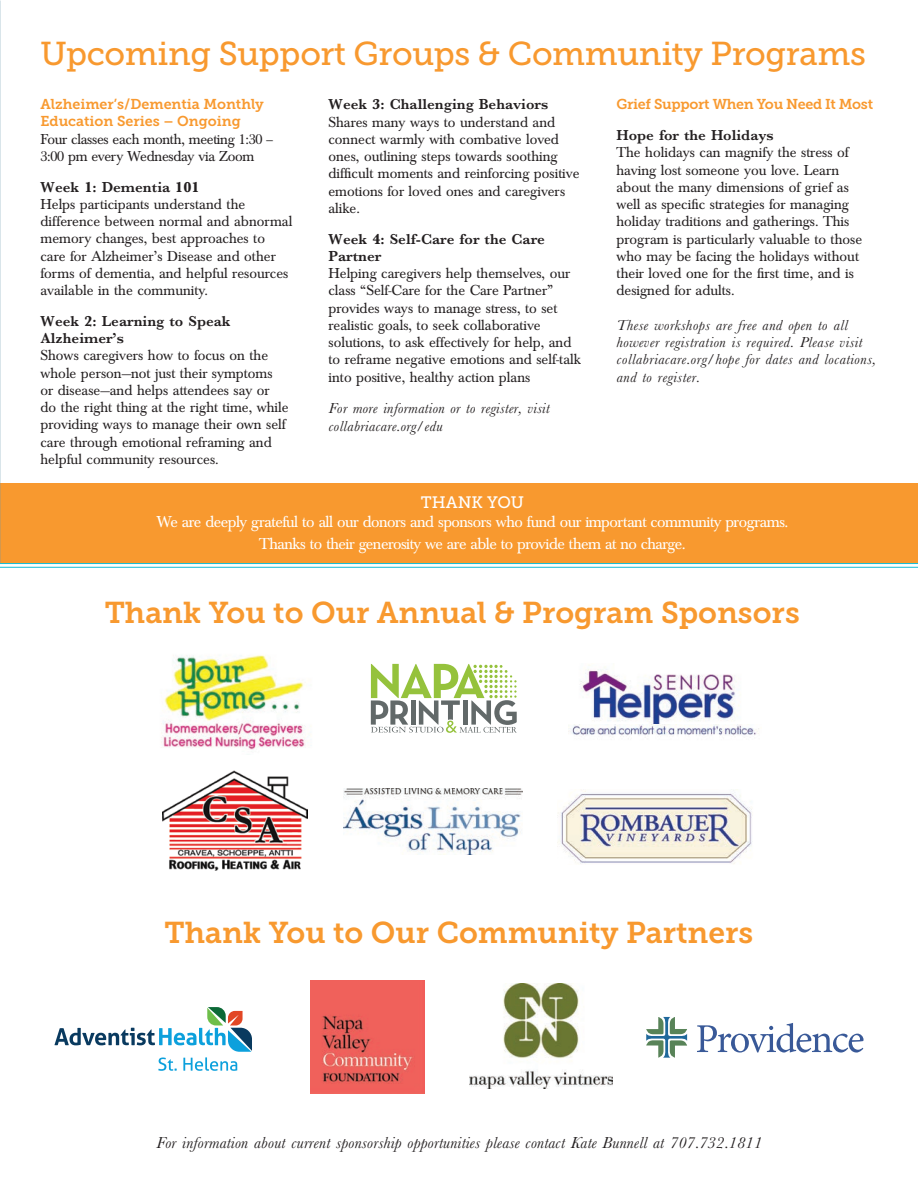
<style>
.page{position:relative;width:918px;height:1188px;background:#fff}
.page>*{position:absolute;margin:0;border:0;box-sizing:border-box;transform-origin:0 0}
.t1{font:33px "Museo Slab 500";letter-spacing:-.01em;color:#f8992f}
.t2{font:30px "Museo Slab 700";color:#f8992f}
.t3{font:16.5px/21.8px "Baskerville";letter-spacing:-.03em;color:#fff;text-align:center}
.t4{font:italic 16.5px "M Baskerville";letter-spacing:.01em;color:#231f20}
.t5{font:16.5px "Museo Slab 500";color:#fff}
.t6{font:15px/17.2px "Baskerville";color:#231f20}
.t7{font:italic 15px/17.2px "M Baskerville";letter-spacing:.03em;color:#231f20}
.t8{font:600 15px/17.2px "M Baskerville";color:#231f20}
.t9{font:15px/17.2px "Baskerville";letter-spacing:-.02em;color:#231f20}
.t10{font:14.25px/17.1px "Museo Slab 700";color:#f8992f}
.t11{font:14.25px "Museo Slab 700";letter-spacing:-.02em;color:#f8992f}
</style>
<div class="page">
<div style="left:0;top:483px;width:918px;height:81px;background:#f8992f"></div>
<svg style="left:0;top:566px;width:918px;height:1px"></svg>
<hr style="left:0;top:567px;width:918px;height:1px;background:#14bdd4">
<hr style="left:0;top:563px;width:918px;height:1px;background:#14bdd4">
<img style="left:343px;top:789px;width:180px;height:66px">
<img style="left:163px;top:770px;width:145px;height:101px">
<svg style="left:371px;top:664px;width:146px;height:69px"></svg>
<img style="left:557px;top:789px;width:195px;height:75px">
<img style="left:161px;top:655px;width:150px;height:95px">
<img style="left:580px;top:665px;width:160px;height:59px">
<img style="left:571px;top:724px;width:188px;height:12px">
<svg style="left:54px;top:1007px;width:198px;height:64px"></svg>
<img style="left:311px;top:981px;width:113px;height:113px">
<img style="left:469px;top:983px;width:144px;height:106px">
<svg style="left:697px;top:1023px;width:167px;height:30px"></svg>
<svg style="left:646px;top:1017px;width:41px;height:41px"></svg>
<h1 class="t1" style="left:40px;top:35px;width:827px">Upcoming Support Groups &amp; Community Programs</h1>
<p class="t10" style="left:40px;top:96px;width:225px">Alzheimer’s/Dementia Monthly<br>Education Series – Ongoing</p>
<p class="t9" style="left:40px;top:131px;width:234px">Four classes each month, meeting 1:30 –<br>3:00 pm every Wednesday via Zoom</p>
<p class="t8" style="left:40px;top:178px;width:161px">Week 1: Dementia 101</p>
<p class="t6" style="left:40px;top:196px;width:253px">Helps participants understand the difference between normal and abnormal memory changes, best approaches to care for Alzheimer’s Disease and other forms of dementia, and helpful resources available in the community.</p>
<p class="t8" style="left:40px;top:312px;width:192px">Week 2: Learning to Speak<br>Alzheimer’s</p>
<p class="t6" style="left:40px;top:347px;width:250px">Shows caregivers how to focus on the whole person—not just their symptoms or disease—and helps attendees say or do the right thing at the right time, while providing ways to manage their own self care through emotional reframing and helpful community resources.</p>
<p class="t11" style="left:616px;top:96px;width:258px">Grief Support When You Need It Most</p>
<p class="t8" style="left:616px;top:126px;width:159px">Hope for the Holidays</p>
<p class="t6" style="left:616px;top:144px;width:247px">The holidays can magnify the stress of having lost someone you love. Learn about the many dimensions of grief as well as specific strategies for managing holiday traditions and gatherings. This program is particularly valuable to those who may be facing the holidays without their loved one for the first time, and is designed for adults.</p>
<p class="t7" style="left:616px;top:316px;width:261px">These workshops are free and open to all however registration is required. Please visit collabriacare.org/hope for dates and locations, and to register.</p>
<p class="t8" style="left:328px;top:96px;width:221px">Week 3: Challenging Behaviors</p>
<p class="t6" style="left:328px;top:114px;width:253px">Shares many ways to understand and connect warmly with combative loved ones, outlining steps towards soothing difficult moments and reinforcing positive emotions for loved ones and caregivers alike.</p>
<p class="t8" style="left:328px;top:230px;width:218px">Week 4: Self-Care for the Care<br>Partner</p>
<p class="t6" style="left:328px;top:265px;width:254px">Helping caregivers help themselves, our class “Self-Care for the Care Partner” provides ways to manage stress, to set realistic goals, to seek collaborative solutions, to ask effectively for help, and to reframe negative emotions and self-talk into positive, healthy action plans</p>
<p class="t7" style="left:328px;top:399px;width:222px;line-height:18px">For more information or to register, visit collabriacare.org/edu</p>
<p class="t5" style="left:421px;top:493px;width:105px">THANK YOU</p>
<p class="t3" style="left:156px;top:511px;width:634px">We are deeply grateful to all our donors and sponsors who fund our important community programs.<br>Thanks to their generosity we are able to provide them at no charge.</p>
<h2 class="t2" style="left:105px;top:595px;width:697px">Thank You to Our Annual &amp; Program Sponsors</h2>
<h2 class="t2" style="left:165px;top:915px;width:590px">Thank You to Our Community Partners</h2>
<p class="t4" style="left:156px;top:1133px;width:607px">For information about current sponsorship opportunities please contact Kate Bunnell at 707.732.1811</p>
</div>
